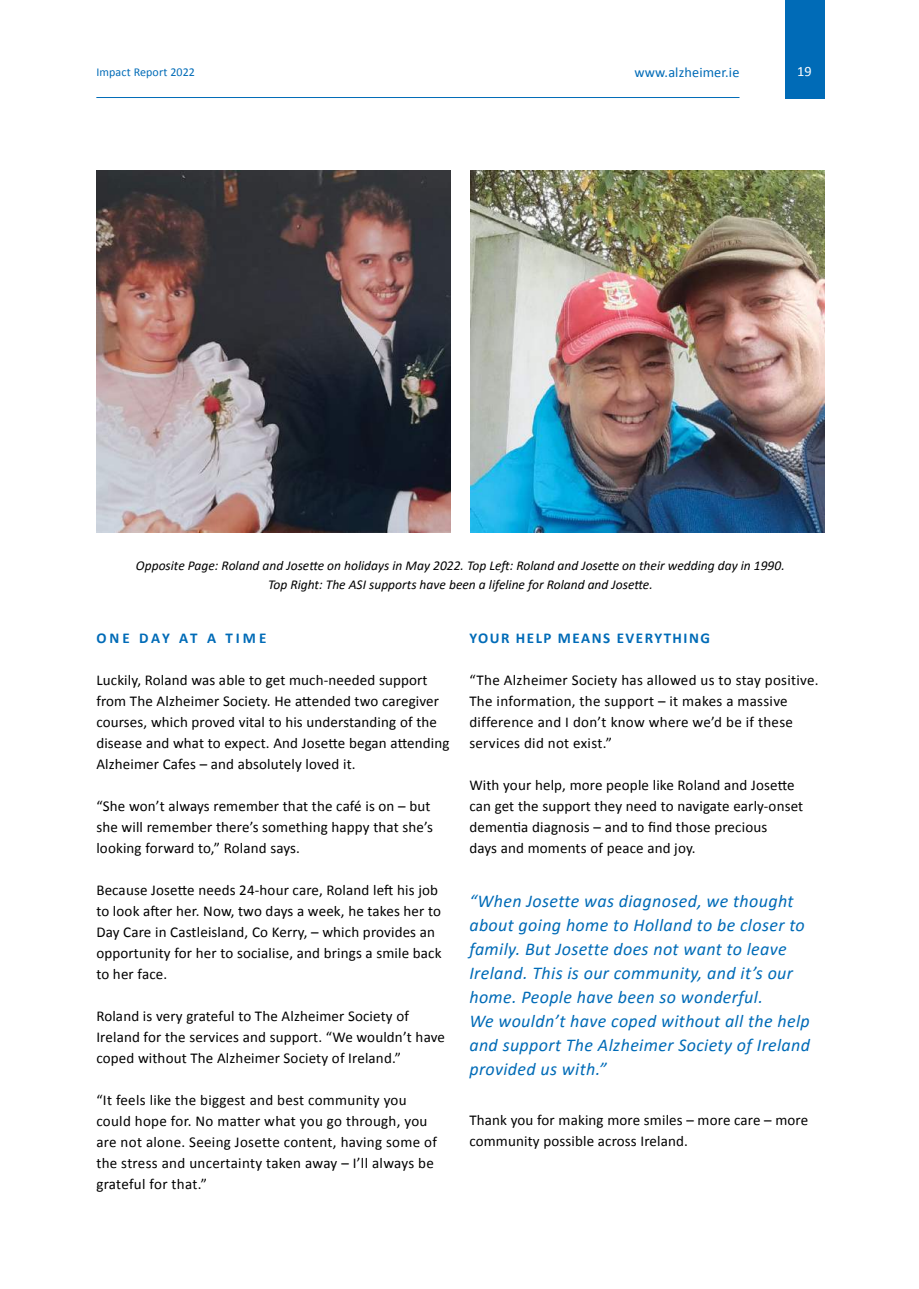
<style>
.page{position:relative;width:919px;height:1289px;background:#fff}
.page>*{position:absolute;margin:0;border:0;box-sizing:border-box;transform-origin:0 0}
.t1{font:italic 18px/24px "Calibri";letter-spacing:.02em;color:#006bb7}
.t2{font:15px/21px "Calibri";letter-spacing:.01em;color:#000}
.t3{font:700 15px "Calibri";letter-spacing:.1em;color:#006bb7}
.t4{font:700 15px "Calibri";letter-spacing:.2em;color:#006bb7}
.t5{font:14.25px "Calibri";letter-spacing:.01em;color:#006bb7}
.t6{font:14.25px "Calibri";color:#fff}
.t7{font:italic 13.5px/19.5px "Calibri";color:#000;text-align:center}
.t8{font:12px "Calibri";letter-spacing:.01em;color:#006bb7}
</style>
<div class="page">
<div style="left:784px;top:0;width:40px;height:98px;background:#006bb7"></div>
<hr style="left:96px;top:97px;width:643px;height:1px;background:#006bb7">
<img style="left:96px;top:170px;width:354px;height:363px">
<img style="left:470px;top:170px;width:354px;height:363px">
<p class="t8" style="left:96px;top:64px;width:100px">Impact Report 2022</p>
<p class="t5" style="left:634px;top:64px;width:107px">www.alzheimer.ie</p>
<p class="t6" style="left:797px;top:62px;width:16px">19</p>
<p class="t7" style="left:136px;top:555px;width:650px">Opposite Page: Roland and Josette on holidays in May 2022. Top Left: Roland and Josette on their wedding day in 1990.<br>Top Right: The ASI supports have been a lifeline for Roland and Josette.</p>
<p class="t4" style="left:96px;top:628px;width:171px">ONE DAY AT A TIME</p>
<p class="t2" style="left:96px;top:669px;width:355px">Luckily, Roland was able to get much-needed support from The Alzheimer Society. He attended two caregiver courses, which proved vital to his understanding of the disease and what to expect. And Josette began attending Alzheimer Cafes – and absolutely loved it.</p>
<p class="t2" style="left:96px;top:795px;width:338px">“She won’t always remember that the café is on – but she will remember there’s something happy that she’s looking forward to,” Roland says.</p>
<p class="t2" style="left:96px;top:879px;width:347px">Because Josette needs 24-hour care, Roland left his job to look after her. Now, two days a week, he takes her to Day Care in Castleisland, Co Kerry, – which provides an opportunity for her to socialise, and brings a smile back to her face.</p>
<p class="t2" style="left:96px;top:1005px;width:350px">Roland is very grateful to The Alzheimer Society of<br>Ireland for the services and support. “We wouldn’t have coped without The Alzheimer Society of Ireland.”</p>
<p class="t2" style="left:96px;top:1089px;width:342px">“It feels like the biggest and best community you could hope for. No matter what you go through, you are not alone. Seeing Josette content, having some of the stress and uncertainty taken away – I’ll always be grateful for that.”</p>
<p class="t3" style="left:469px;top:628px;width:242px">YOUR HELP MEANS EVERYTHING</p>
<p class="t2" style="left:469px;top:669px;width:351px">“The Alzheimer Society has allowed us to stay positive.<br>The information, the support – it makes a massive difference and I don’t know where we’d be if these services did not exist.”</p>
<p class="t2" style="left:469px;top:774px;width:335px">With your help, more people like Roland and Josette can get the support they need to navigate early-onset dementia diagnosis – and to find those precious<br>days and moments of peace and joy.</p>
<p class="t1" style="left:469px;top:888px;width:342px">“When Josette was diagnosed, we thought about going home to Holland to be closer to family. But Josette does not want to leave Ireland. This is our community, and it’s our home. People have been so wonderful.<br>We wouldn’t have coped without all the help and support The Alzheimer Society of Ireland provided us with.”</p>
<p class="t2" style="left:469px;top:1109px;width:340px">Thank you for making more smiles – more care – more community possible across Ireland.</p>
</div>
